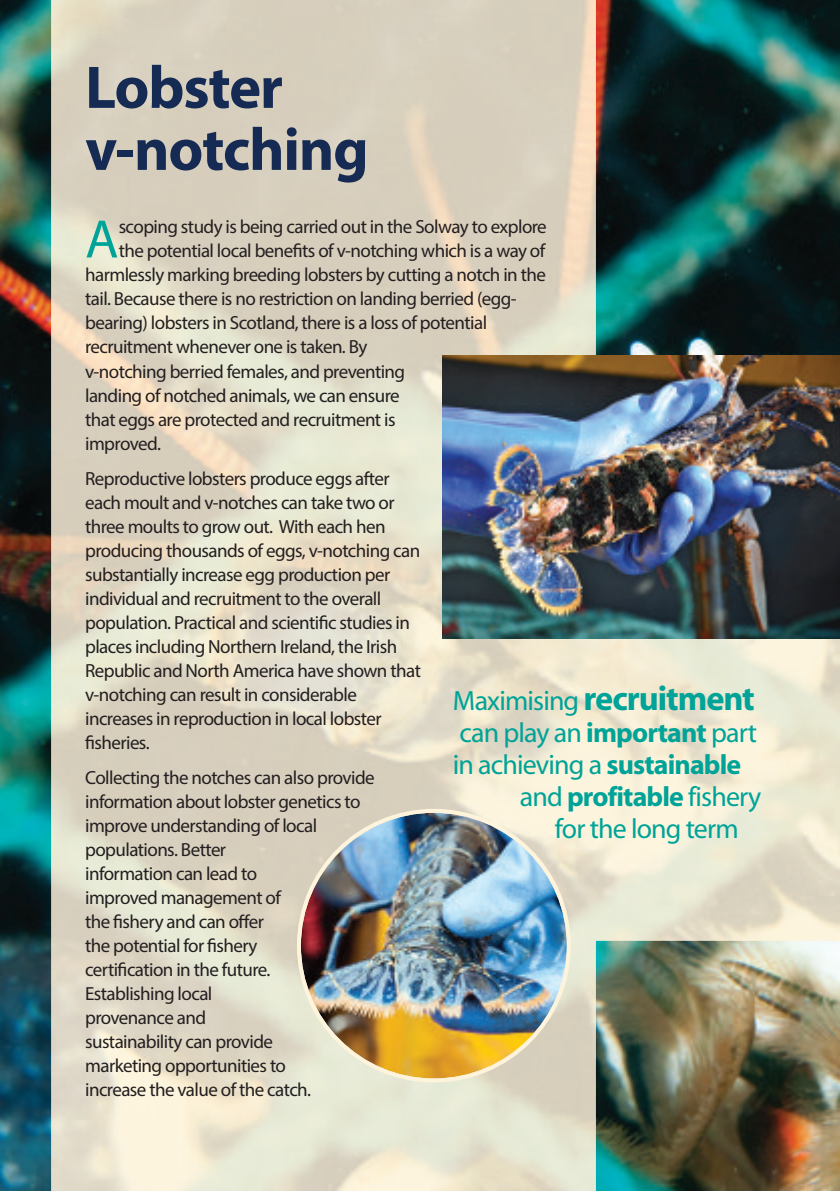
<style>
.page{position:relative;width:840px;height:1191px;background:#fff}
.page>*{position:absolute;margin:0;border:0;box-sizing:border-box;transform-origin:0 0}
.t1{font:700 60.6px/62px "Myriad Pro";letter-spacing:-.02em;color:#152b54}
.t2{font:54.6px "Myriad Pro";color:#00a397}
.t3{font:700 34.4px "Myriad";letter-spacing:-.03em;color:#00a397}
.t4{font:28px "Myriad";letter-spacing:-.03em;color:#00a397}
.t5{font:19px/24px "Myriad Pro";letter-spacing:-.03em;color:#231f20}
.s1{font-weight:400;font-size:28px}
.s2{font-weight:700}
</style>
<div class="page">
<img style="left:0;top:0;width:51px;height:1191px">
<img style="left:51px;top:0;width:788px;height:1191px">
<img style="left:442px;top:356px;width:397px;height:282px">
<img style="left:297px;top:809px;width:273px;height:273px">
<h1 class="t1" style="left:85px;top:61px;width:285px">Lobster v-notching</h1>
<h2 class="t2" style="left:85px;top:219px;width:35px">A</h2>
<p class="t5" style="left:119px;top:217px;width:429px">scoping study is being carried out in the Solway to explore</p>
<p class="t5" style="left:119px;top:241px;width:428px">the potential local benefits of v-notching which is a way of</p>
<p class="t5" style="left:85px;top:265px;width:462px">harmlessly marking breeding lobsters by cutting a notch in the</p>
<p class="t5" style="left:85px;top:289px;width:433px">tail. Because there is no restriction on landing berried (egg-</p>
<p class="t5" style="left:85px;top:313px;width:403px">bearing) lobsters in Scotland, there is a loss of potential</p>
<p class="t5" style="left:85px;top:337px;width:284px">recruitment whenever one is taken. By</p>
<p class="t5" style="left:85px;top:361px;width:321px">v-notching berried females, and preventing</p>
<p class="t5" style="left:85px;top:385px;width:316px">landing of notched animals, we can ensure</p>
<p class="t5" style="left:85px;top:409px;width:312px">that eggs are protected and recruitment is</p>
<p class="t5" style="left:85px;top:433px;width:77px">improved.</p>
<p class="t5" style="left:85px;top:468px;width:337px">Reproductive lobsters produce eggs after each moult and v-notches can take two or three moults to grow out. With each hen producing thousands of eggs, v-notching can substantially increase egg production per individual and recruitment to the overall population. Practical and scientific studies in places including Northern Ireland, the Irish Republic and North America have shown that v-notching can result in considerable increases in reproduction in local lobster fisheries.</p>
<p class="t5" style="left:85px;top:767px;width:291px">Collecting the notches can also provide information about lobster genetics to improve understanding of local populations. Better<br>information can lead to<br>improved management of<br>the fishery and can offer<br>the potential for fishery<br>certification in the future.<br>Establishing local<br>provenance and<br>sustainability can provide<br>marketing opportunities to<br>increase the value of the catch.</p>
<h3 class="t3" style="left:452px;top:686px;width:303px"><span class="s1">Maximising</span> recruitment</h3>
<h3 class="t4" style="left:459px;top:722px;width:299px">can play an <span class="s2">important</span> part</h3>
<h3 class="t4" style="left:452px;top:754px;width:290px">in achieving a <span class="s2">sustainable</span></h3>
<h3 class="t4" style="left:519px;top:786px;width:243px">and <span class="s2">profitable</span> fishery</h3>
<h3 class="t4" style="left:554px;top:818px;width:185px">for the long term</h3>
</div>
